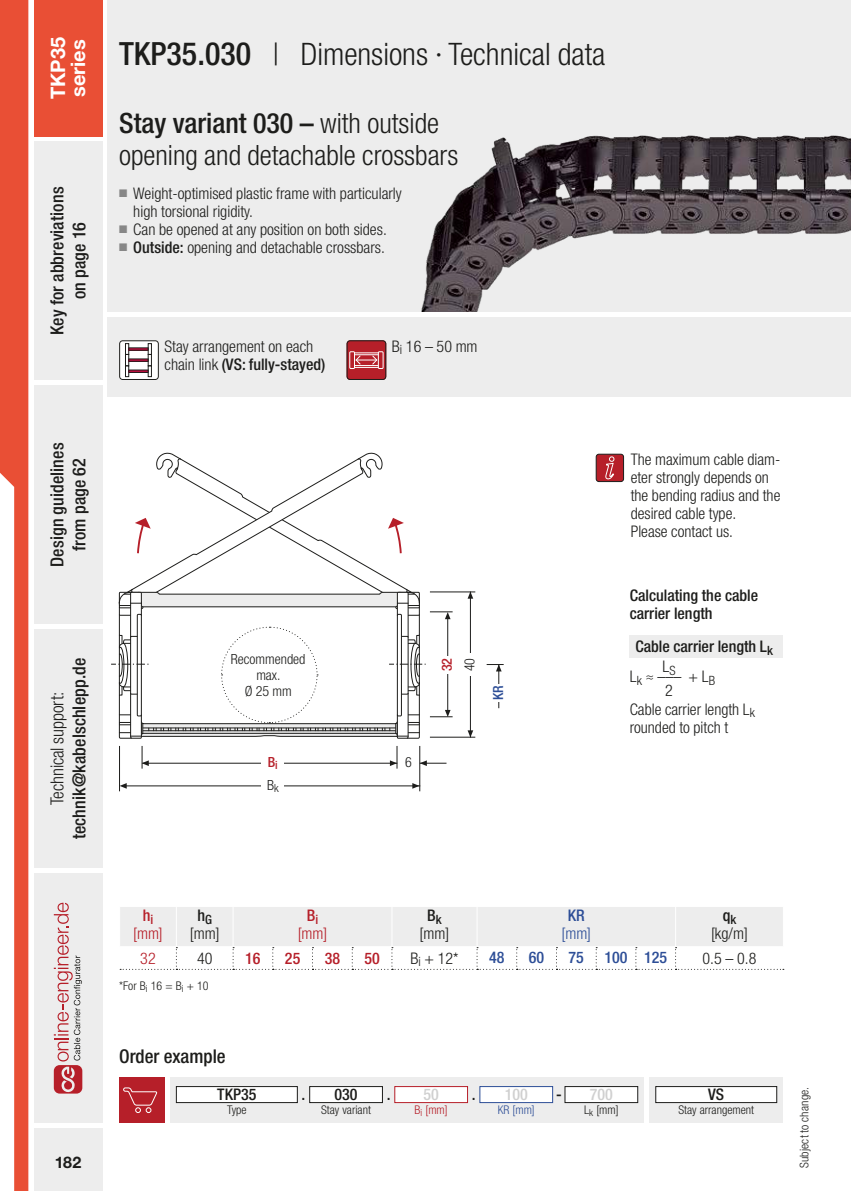
<style>
.page{position:relative;width:851px;height:1191px;background:#fff}
.page>*{position:absolute;margin:0;border:0;box-sizing:border-box;transform-origin:0 0}
.t1{font:300 condensed 31px "Helvetica Neue LT Std";color:#1d1d1b}
.t2{font:300 condensed 28px/32px "Helvetica Neue LT Std";color:#1d1d1b}
.t3{font:700 20px/20px "Helvetica Neue LT Std";color:#fff}
.t4{font:500 condensed 19px "Helvetica Neue LT Std";color:#1d1d1b}
.t5{font:500 condensed 18px/22px "Helvetica Neue LT Std";letter-spacing:.01em;color:#1d1d1b;text-align:center}
.t6{font:300 condensed 18px "Helvetica Neue LT Std";letter-spacing:-.005em;color:#1d1d1b}
.t7{font:300 condensed 16px/18px "Helvetica Neue LT Std";color:#1d1d1b}
.t8{font:500 condensed 16px/18px "Helvetica Neue LT Std";color:#1d1d1b}
.t9{font:300 condensed 16px/18px "Helvetica Neue LT Std";color:#b61f29;text-align:center}
.t10{font:500 condensed 16px "Helvetica Neue LT Std";color:#2d4e97}
.t11{font:500 condensed 16px "Helvetica Neue LT Std";color:#d0d0d0}
.t12{font:500 condensed 16px "Helvetica Neue LT Std";color:#b61f29}
.t13{font:300 condensed 16px "Helvetica Neue LT Std";color:#2d4e97}
.t14{font:700 16px "Helvetica Neue LT Std";color:#1d1d1b}
.t15{font:300 condensed 14px/16px "Helvetica Neue LT Std";color:#1d1d1b;text-align:center}
.t16{font:500 condensed 14px/22.6px "Helvetica Neue LT Std";color:#b61f29}
.t17{font:500 condensed 14px "Helvetica Neue LT Std";color:#2d4e97}
.t18{font:300 condensed 12px "Helvetica Neue LT Std";color:#1d1d1b}
.t19{font:300 condensed 12px "Helvetica Neue LT Std";color:#b61f29}
.t20{font:300 condensed 12px "Helvetica Neue LT Std";color:#2d4e97}
.s1{font-weight:500;font-size:32px}
.s2{font-weight:500}
.s3{color:#878787}
.s4{font-weight:300;color:#1d1d1b}
.s5{font-weight:300}
.s6{color:#1d1d1b}
</style>
<div class="page">
<div style="left:108px;top:0;width:742px;height:312px;background:#ededed"></div>
<hr style="left:850px;top:0;width:1px;height:312px;background:#ededed">
<div style="left:108px;top:317px;width:742px;height:80px;background:#ededed"></div>
<div style="left:596px;top:454px;width:27px;height:27px;background:#b61f29;border-radius:3px"></div>
<svg style="left:605px;top:456px;width:9px;height:23px"></svg>
<div style="left:595px;top:454px;width:29px;height:28px;border:1px solid #1d1d1b;border-radius:3px"></div>
<svg style="left:119px;top:340px;width:40px;height:40px;background:#bfb5b7"></svg>
<svg style="left:346px;top:340px;width:40px;height:40px;background:#b34047"></svg>
<img style="left:421px;top:135px;width:429px;height:177px">
<hr style="left:119px;top:746px;width:1px;height:45px;background:#1d1d1b">
<svg style="left:134px;top:453px;width:249px;height:135px"></svg>
<svg style="left:356px;top:459px;width:7px;height:12px"></svg>
<svg style="left:135px;top:518px;width:16px;height:37px"></svg>
<svg style="left:388px;top:518px;width:16px;height:36px"></svg>
<hr style="left:470px;top:591px;width:1px;height:146px;background:#1d1d1b">
<hr style="left:430px;top:737px;width:45px;height:1px;background:#1d1d1b">
<svg style="left:467px;top:592px;width:6px;height:6px"></svg>
<svg style="left:467px;top:730px;width:6px;height:7px"></svg>
<hr style="left:430px;top:591px;width:45px;height:1px;background:#1d1d1b">
<hr style="left:498px;top:664px;width:1px;height:44px;background:#1d1d1b">
<svg style="left:486px;top:664px;width:17px;height:7px"></svg>
<hr style="left:419px;top:746px;width:1px;height:45px;background:#1d1d1b">
<hr style="left:142px;top:763px;width:255px;height:1px;background:#1d1d1b">
<hr style="left:125px;top:785px;width:295px;height:1px;background:#1d1d1b">
<svg style="left:419px;top:760px;width:27px;height:6px"></svg>
<svg style="left:120px;top:783px;width:7px;height:5px"></svg>
<svg style="left:142px;top:746px;width:7px;height:22px"></svg>
<svg style="left:412px;top:783px;width:7px;height:5px"></svg>
<svg style="left:390px;top:746px;width:7px;height:22px"></svg>
<div style="left:119px;top:1077px;width:45px;height:46px;background:#b61f29"></div>
<svg style="left:123px;top:1087px;width:35px;height:26px"></svg>
<div style="left:170px;top:1077px;width:473px;height:46px;background:#ededed"></div>
<div style="left:649px;top:1077px;width:133px;height:46px;background:#ededed"></div>
<div style="left:34px;top:1128px;width:68px;height:63px;background:#ededed"></div>
<div style="left:34px;top:0;width:68px;height:136px;background:#e94f35"></div>
<div style="left:34px;top:873px;width:68px;height:250px;background:#ededed"></div>
<div style="left:34px;top:629px;width:68px;height:238px;background:#ededed"></div>
<div style="left:34px;top:386px;width:68px;height:238px;background:#ededed"></div>
<div style="left:34px;top:142px;width:68px;height:238px;background:#ededed"></div>
<svg style="left:0;top:0;width:28px;height:1191px"></svg>
<svg style="left:54px;top:902px;width:28px;height:191px"></svg>
<svg style="left:120px;top:907px;width:663px;height:63px"></svg>
<div style="left:629px;top:635px;width:153px;height:23px;background:#ededed"></div>
<svg style="left:111px;top:588px;width:341px;height:151px"></svg>
<div style="left:441px;top:656px;width:12px;height:17px;background:#fff"></div>
<div style="left:464px;top:653px;width:11px;height:23px;background:#fff"></div>
<div style="left:493px;top:684px;width:11px;height:17px;background:#fff"></div>
<div style="left:261px;top:757px;width:23px;height:11px;background:#fff"></div>
<div style="left:261px;top:780px;width:23px;height:11px;background:#fff"></div>
<div style="left:176px;top:1086px;width:121px;height:16px;background:#fff"></div>
<div style="left:176px;top:1086px;width:122px;height:17px;border:1px solid #1d1d1b"></div>
<div style="left:655px;top:1086px;width:121px;height:16px;background:#fff"></div>
<div style="left:655px;top:1086px;width:122px;height:17px;border:1px solid #1d1d1b"></div>
<div style="left:395px;top:1086px;width:72px;height:16px;background:#fff"></div>
<div style="left:394px;top:1086px;width:74px;height:17px;border:1px solid #b61f29"></div>
<div style="left:480px;top:1086px;width:72px;height:16px;background:#fff"></div>
<div style="left:479px;top:1086px;width:74px;height:17px;border:1px solid #2d4e97"></div>
<div style="left:565px;top:1086px;width:72px;height:16px;background:#fff"></div>
<div style="left:564px;top:1086px;width:74px;height:17px;border:1px solid #1d1d1b"></div>
<div style="left:309px;top:1086px;width:73px;height:16px;background:#fff"></div>
<div style="left:309px;top:1086px;width:74px;height:17px;border:1px solid #1d1d1b"></div>
<p class="t3" style="left:48px;top:99px;width:64px;rotate:-90deg">TKP35 series</p>
<p class="t5" style="left:46px;top:335px;width:150px;rotate:-90deg">Key for abbreviations on page 16</p>
<p class="t5" style="left:46px;top:567px;width:126px;rotate:-90deg">Design guidelines from page 62</p>
<p class="t5" style="left:68px;top:839px;width:183px;rotate:-90deg">technik@kabelschlepp.de</p>
<p class="t6" style="left:47px;top:805px;width:115px;rotate:-90deg">Technical support:</p>
<p class="t14" style="left:55px;top:1152px;width:28px">182</p>
<h1 class="t1" style="left:119px;top:37px;width:487px"><span class="s1">TKP35.030</span> | Dimensions · Technical data</h1>
<h2 class="t2" style="left:119px;top:107px;width:340px"><span class="s2">Stay variant 030 –</span> with outside opening and detachable crossbars</h2>
<p class="t7" style="left:133px;top:184px;width:270px;text-indent:-14px"><span class="s3">■</span> Weight-optimised plastic frame with particularly high torsional rigidity.</p>
<p class="t7" style="left:119px;top:220px;width:269px"><span class="s3">■</span> Can be opened at any position on both sides.</p>
<p class="t7" style="left:119px;top:238px;width:267px"><span class="s3">■</span> <span class="s2">Outside:</span> opening and detachable crossbars.</p>
<p class="t7" style="left:164px;top:337px;width:162px">Stay arrangement on each chain link <span class="s2">(VS: fully-stayed)</span></p>
<p class="t7" style="left:392px;top:337px;width:87px">B<sub>i</sub> 16 – 50 mm</p>
<p class="t15" style="left:231px;top:651px;width:76px">Recommended max.<br>Ø 25 mm</p>
<p class="t16" style="left:267px;top:751px;width:13px">B<sub>i<br></sub><span class="s4">B</span><sub>k</sub></p>
<p class="t15" style="left:405px;top:754px;width:8px">6</p>
<p class="t16" style="left:435px;top:671px;width:15px;rotate:-90deg">32</p>
<p class="t15" style="left:461px;top:671px;width:15px;rotate:-90deg">40</p>
<p class="t17" style="left:489px;top:700px;width:16px;rotate:-90deg">KR</p>
<p class="t7" style="left:630px;top:450px;width:151px">The maximum cable diam&shy;eter strongly depends on the bending radius and the desired cable type.<br>Please contact us.</p>
<p class="t8" style="left:629px;top:586px;width:130px">Calculating the cable carrier length</p>
<p class="t8" style="left:630px;top:631px;width:144px;line-height:30px;text-indent:5px">Cable carrier length L<sub>k<br></sub><span class="s5">L</span><sub>k</sub> <span class="s5">≈ ––– + L</span><sub>B</sub></p>
<p class="t7" style="left:662px;top:654px;width:14px;line-height:23.6px">L<sub>S<br></sub>2</p>
<p class="t7" style="left:629px;top:700px;width:127px">Cable carrier length L<sub>k </sub>rounded to pitch t</p>
<p class="t9" style="left:133px;top:906px;width:31px"><span class="s2">h</span><sub>i </sub>[mm]</p>
<p class="t7" style="left:190px;top:906px;width:31px;text-align:center"><span class="s2">h</span><sub>G </sub>[mm]</p>
<p class="t9" style="left:297px;top:906px;width:31px"><span class="s2">B</span><sub>i </sub>[mm]</p>
<p class="t7" style="left:419px;top:906px;width:31px;text-align:center"><span class="s2">B</span><sub>k </sub>[mm]</p>
<p class="t10" style="left:567px;top:906px;width:18px">KR</p>
<p class="t13" style="left:561px;top:924px;width:31px">[mm]</p>
<p class="t7" style="left:711px;top:906px;width:38px;text-align:center"><span class="s2">q</span><sub>k </sub>[kg/m]</p>
<p class="t9" style="left:140px;top:949px;width:17px">32</p>
<p class="t7" style="left:197px;top:949px;width:17px">40</p>
<p class="t12" style="left:245px;top:948px;width:17px">16</p>
<p class="t12" style="left:285px;top:948px;width:17px">25</p>
<p class="t12" style="left:324px;top:948px;width:17px">38</p>
<p class="t12" style="left:364px;top:948px;width:17px">50</p>
<p class="t7" style="left:410px;top:949px;width:49px">B<sub>i</sub> + 12*</p>
<p class="t10" style="left:489px;top:948px;width:17px">48</p>
<p class="t10" style="left:529px;top:948px;width:17px">60</p>
<p class="t10" style="left:568px;top:948px;width:17px">75</p>
<p class="t10" style="left:604px;top:948px;width:64px">100 125</p>
<p class="t7" style="left:702px;top:949px;width:55px">0.5 – 0.8</p>
<p class="t18" style="left:119px;top:978px;width:91px">*For B<sub>i</sub> 16 = B<sub>i</sub> + 10</p>
<p class="t4" style="left:119px;top:1044px;width:108px">Order example</p>
<p class="t8" style="left:217px;top:1085px;width:41px">TKP35</p>
<p class="t8" style="left:301px;top:1085px;width:5px">.</p>
<p class="t8" style="left:386px;top:1085px;width:5px">.</p>
<p class="t11" style="left:423px;top:1085px;width:17px">50</p>
<p class="t8" style="left:471px;top:1085px;width:5px">.</p>
<p class="t11" style="left:504px;top:1085px;width:25px">100</p>
<p class="t11" style="left:556px;top:1085px;width:58px"><span class="s6">-</span> 700</p>
<p class="t8" style="left:708px;top:1085px;width:17px">VS</p>
<p class="t18" style="left:321px;top:1103px;width:51px">Stay variant</p>
<p class="t8" style="left:334px;top:1085px;width:25px">030</p>
<p class="t18" style="left:227px;top:1103px;width:21px">Type</p>
<p class="t19" style="left:414px;top:1103px;width:35px">B<sub>i</sub> [mm]</p>
<p class="t18" style="left:678px;top:1103px;width:77px">Stay arrangement</p>
<p class="t20" style="left:497px;top:1103px;width:39px">KR [mm]</p>
<p class="t18" style="left:584px;top:1103px;width:36px">L<sub>k</sub> [mm]</p>
<p class="t18" style="left:797px;top:1168px;width:83px;rotate:-90deg">Subject to change.</p>
</div>
